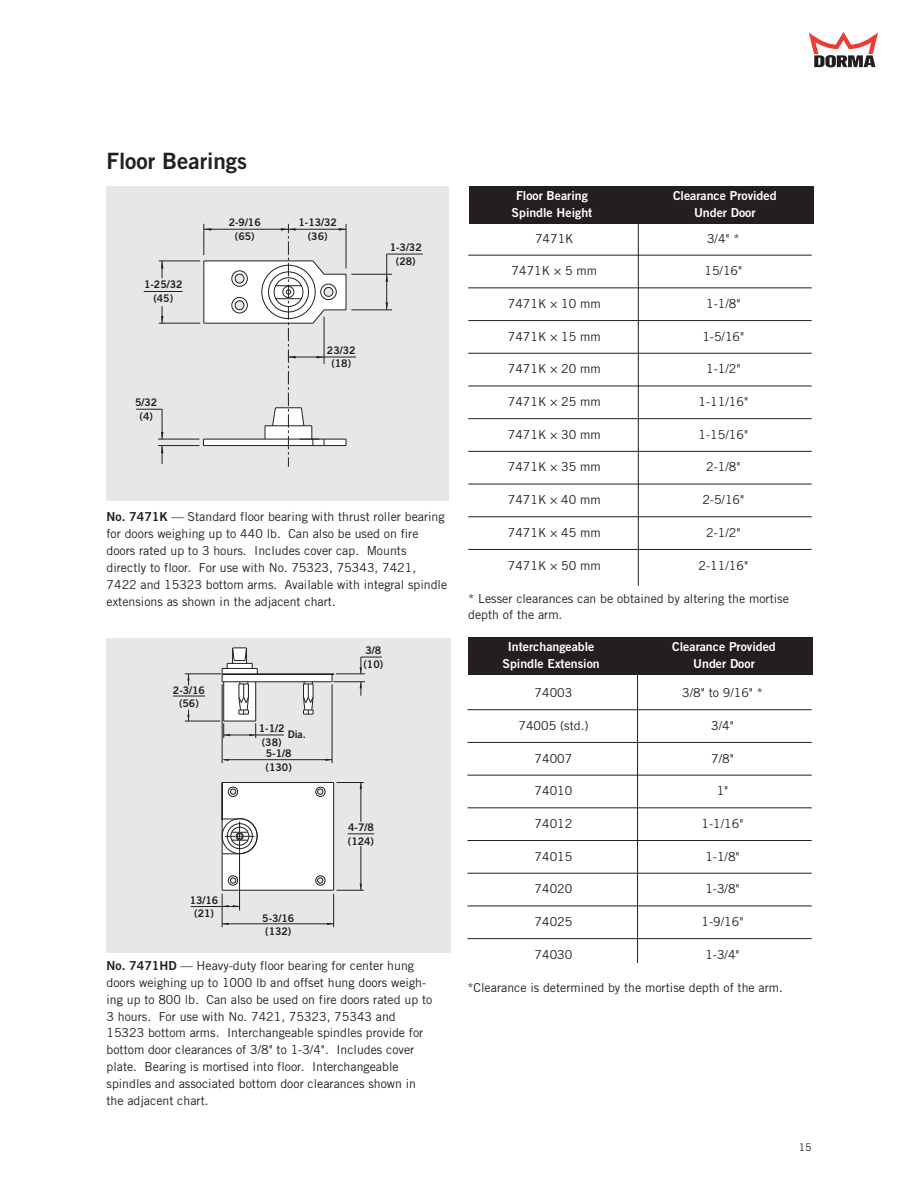
<style>
.page{position:relative;width:918px;height:1188px;background:#fff}
.page>*{position:absolute;margin:0;border:0;box-sizing:border-box;transform-origin:0 0}
.t1{font:22.5px "Trade Gothic LT Std Bd 2";color:#231f20}
.t2{font:12.3px/17px "Trade Gothic LT Std";color:#231f20}
.t3{font:12.3px "Trade Gothic LT Std Bd 2";color:#fff}
.t4{font:10.5px/13.5px "Trade Gothic LT Std Bd 2";color:#231f20;text-align:center}
.t5{font:10.5px "Trade Gothic LT Std";color:#231f20}
.s1{font-family:"Trade Gothic LT Std Bd 2"}
</style>
<div class="page">
<div style="left:107px;top:186px;width:342px;height:315px;background:#e6e7e9"></div>
<div style="left:107px;top:638px;width:344px;height:314px;background:#e6e7e9"></div>
<hr style="left:144px;top:291px;width:39px;height:1px;background:#231f20">
<hr style="left:159px;top:323px;width:41px;height:1px;background:#231f20">
<hr style="left:159px;top:261px;width:41px;height:1px;background:#231f20">
<hr style="left:387px;top:254px;width:36px;height:1px;background:#231f20">
<hr style="left:324px;top:357px;width:32px;height:1px;background:#231f20">
<hr style="left:386px;top:274px;width:1px;height:36px;background:#231f20">
<hr style="left:351px;top:310px;width:41px;height:1px;background:#231f20">
<hr style="left:351px;top:274px;width:41px;height:1px;background:#231f20">
<svg style="left:161px;top:306px;width:3px;height:17px"></svg>
<svg style="left:161px;top:261px;width:3px;height:17px"></svg>
<svg style="left:386px;top:254px;width:2px;height:28px"></svg>
<svg style="left:386px;top:302px;width:2px;height:8px"></svg>
<svg style="left:161px;top:446px;width:3px;height:18px"></svg>
<hr style="left:158px;top:439px;width:42px;height:1px;background:#231f20">
<hr style="left:158px;top:445px;width:42px;height:1px;background:#231f20">
<svg style="left:136px;top:409px;width:28px;height:30px"></svg>
<svg style="left:203px;top:224px;width:144px;height:243px"></svg>
<hr style="left:222px;top:924px;width:112px;height:1px;background:#231f20">
<hr style="left:222px;top:894px;width:1px;height:33px;background:#231f20">
<svg style="left:222px;top:923px;width:7px;height:2px"></svg>
<hr style="left:191px;top:906px;width:49px;height:1px;background:#231f20">
<svg style="left:222px;top:905px;width:17px;height:2px"></svg>
<hr style="left:333px;top:894px;width:1px;height:33px;background:#231f20">
<hr style="left:224px;top:759px;width:108px;height:1px;background:#231f20">
<hr style="left:222px;top:684px;width:1px;height:79px;background:#231f20">
<hr style="left:185px;top:721px;width:35px;height:1px;background:#231f20">
<hr style="left:185px;top:674px;width:36px;height:1px;background:#231f20">
<hr style="left:173px;top:696px;width:32px;height:1px;background:#231f20">
<svg style="left:187px;top:674px;width:3px;height:12px"></svg>
<svg style="left:187px;top:710px;width:3px;height:11px"></svg>
<hr style="left:332px;top:684px;width:1px;height:79px;background:#231f20">
<svg style="left:222px;top:648px;width:160px;height:90px"></svg>
<hr style="left:239px;top:851px;width:1px;height:59px;background:#231f20">
<svg style="left:222px;top:782px;width:152px;height:109px"></svg>
<div style="left:236px;top:833px;width:7px;height:7px;border:1px solid #231f20;border-radius:50%"></div>
<hr style="left:468px;top:255px;width:344px;height:1px;background:#231f20">
<hr style="left:468px;top:287px;width:344px;height:1px;background:#231f20">
<hr style="left:468px;top:320px;width:344px;height:1px;background:#231f20">
<hr style="left:468px;top:353px;width:344px;height:1px;background:#231f20">
<hr style="left:468px;top:386px;width:344px;height:1px;background:#231f20">
<hr style="left:468px;top:418px;width:344px;height:1px;background:#231f20">
<hr style="left:468px;top:451px;width:344px;height:1px;background:#231f20">
<hr style="left:468px;top:484px;width:344px;height:1px;background:#231f20">
<hr style="left:468px;top:516px;width:344px;height:1px;background:#231f20">
<hr style="left:468px;top:549px;width:344px;height:1px;background:#231f20">
<hr style="left:638px;top:191px;width:1px;height:395px;background:#231f20">
<div style="left:469px;top:186px;width:344px;height:38px;background:#231f20"></div>
<hr style="left:467px;top:709px;width:345px;height:1px;background:#231f20">
<hr style="left:467px;top:742px;width:345px;height:1px;background:#231f20">
<hr style="left:467px;top:775px;width:345px;height:1px;background:#231f20">
<hr style="left:467px;top:807px;width:345px;height:1px;background:#231f20">
<hr style="left:467px;top:840px;width:345px;height:1px;background:#231f20">
<hr style="left:467px;top:873px;width:345px;height:1px;background:#231f20">
<hr style="left:467px;top:906px;width:345px;height:1px;background:#231f20">
<hr style="left:467px;top:938px;width:345px;height:1px;background:#231f20">
<hr style="left:637px;top:643px;width:1px;height:320px;background:#231f20">
<div style="left:468px;top:638px;width:344px;height:37px;background:#231f20"></div>
<svg style="left:809px;top:32px;width:69px;height:35px"></svg>
<h1 class="t1" style="left:107px;top:153px;width:142px">Floor Bearings</h1>
<p class="t4" style="left:144px;top:279px;width:40px">1-25/32 (45)</p>
<p class="t4" style="left:135px;top:397px;width:24px">5/32 (4)</p>
<p class="t4" style="left:229px;top:217px;width:34px">2-9/16 (65)</p>
<p class="t4" style="left:299px;top:217px;width:40px">1-13/32 (36)</p>
<p class="t4" style="left:327px;top:344px;width:30px">23/32 (18)</p>
<p class="t4" style="left:390px;top:242px;width:34px">1-3/32 (28)</p>
<p class="t2" style="left:107px;top:509px;width:342px"><span class="s1">No. 7471K</span> — Standard floor bearing with thrust roller bearing for doors weighing up to 440 lb. Can also be used on fire doors rated up to 3 hours. Includes cover cap. Mounts directly to floor. For use with No. 75323, 75343, 7421, 7422 and 15323 bottom arms. Available with integral spindle extensions as shown in the adjacent chart.</p>
<p class="t4" style="left:173px;top:684px;width:34px">2-3/16 (56)</p>
<p class="t4" style="left:259px;top:723px;width:27px;text-align:left">1-1/2 (38)</p>
<p class="t4" style="left:288px;top:728px;width:20px">Dia.</p>
<p class="t4" style="left:266px;top:748px;width:28px;text-align:left">5-1/8 (130)</p>
<p class="t4" style="left:190px;top:894px;width:30px">13/16 (21)</p>
<p class="t4" style="left:262px;top:912px;width:34px;text-align:left">5-3/16 (132)</p>
<p class="t4" style="left:363px;top:645px;width:21px;text-align:left">3/8 (10)</p>
<p class="t4" style="left:348px;top:822px;width:28px;text-align:left">4-7/8 (124)</p>
<p class="t2" style="left:107px;top:958px;width:327px"><span class="s1">No. 7471HD</span> — Heavy-duty floor bearing for center hung doors weighing up to 1000 lb and offset hung doors weigh&shy;ing up to 800 lb. Can also be used on fire doors rated up to 3 hours. For use with No. 7421, 75323, 75343 and 15323 bottom arms. Interchangeable spindles provide for bottom door clearances of 3/8" to 1-3/4". Includes cover plate. Bearing is mortised into floor. Interchangeable spindles and associated bottom door clearances shown in the adjacent chart.</p>
<p class="t3" style="left:516px;top:191px;width:73px">Floor Bearing</p>
<p class="t3" style="left:673px;top:191px;width:105px">Clearance Provided</p>
<p class="t3" style="left:512px;top:208px;width:82px">Spindle Height</p>
<p class="t3" style="left:694px;top:208px;width:63px">Under Door</p>
<p class="t2" style="left:535px;top:231px;width:40px">7471K</p>
<p class="t2" style="left:707px;top:231px;width:34px">3/4" *</p>
<p class="t2" style="left:512px;top:263px;width:87px">7471K × 5 mm</p>
<p class="t2" style="left:704px;top:263px;width:39px">15/16"</p>
<p class="t2" style="left:508px;top:296px;width:94px">7471K × 10 mm</p>
<p class="t2" style="left:706px;top:296px;width:36px">1-1/8"</p>
<p class="t2" style="left:508px;top:329px;width:94px">7471K × 15 mm</p>
<p class="t2" style="left:702px;top:329px;width:43px">1-5/16"</p>
<p class="t2" style="left:508px;top:362px;width:94px">7471K × 20 mm</p>
<p class="t2" style="left:706px;top:362px;width:36px">1-1/2"</p>
<p class="t2" style="left:508px;top:394px;width:94px">7471K × 25 mm</p>
<p class="t2" style="left:699px;top:394px;width:51px">1-11/16"</p>
<p class="t2" style="left:508px;top:427px;width:94px">7471K × 30 mm</p>
<p class="t2" style="left:699px;top:427px;width:51px">1-15/16"</p>
<p class="t2" style="left:508px;top:460px;width:94px">7471K × 35 mm</p>
<p class="t2" style="left:706px;top:460px;width:36px">2-1/8"</p>
<p class="t2" style="left:508px;top:492px;width:94px">7471K × 40 mm</p>
<p class="t2" style="left:702px;top:492px;width:43px">2-5/16"</p>
<p class="t2" style="left:508px;top:525px;width:94px">7471K × 45 mm</p>
<p class="t2" style="left:706px;top:525px;width:36px">2-1/2"</p>
<p class="t2" style="left:508px;top:558px;width:94px">7471K × 50 mm</p>
<p class="t2" style="left:699px;top:558px;width:51px">2-11/16"</p>
<p class="t2" style="left:468px;top:591px;width:322px">* Lesser clearances can be obtained by altering the mortise depth of the arm.</p>
<p class="t3" style="left:508px;top:643px;width:88px">Interchangeable</p>
<p class="t3" style="left:672px;top:643px;width:105px">Clearance Provided</p>
<p class="t3" style="left:503px;top:659px;width:99px">Spindle Extension</p>
<p class="t3" style="left:693px;top:659px;width:63px">Under Door</p>
<p class="t2" style="left:535px;top:685px;width:39px">74003</p>
<p class="t2" style="left:682px;top:685px;width:82px">3/8" to 9/16" *</p>
<p class="t2" style="left:519px;top:718px;width:72px">74005 (std.)</p>
<p class="t2" style="left:711px;top:718px;width:24px">3/4"</p>
<p class="t2" style="left:535px;top:751px;width:39px">74007</p>
<p class="t2" style="left:711px;top:751px;width:24px">7/8"</p>
<p class="t2" style="left:535px;top:783px;width:39px">74010</p>
<p class="t2" style="left:717px;top:783px;width:13px">1"</p>
<p class="t2" style="left:535px;top:816px;width:39px">74012</p>
<p class="t2" style="left:702px;top:816px;width:43px">1-1/16"</p>
<p class="t2" style="left:535px;top:849px;width:39px">74015</p>
<p class="t2" style="left:705px;top:849px;width:36px">1-1/8"</p>
<p class="t2" style="left:535px;top:882px;width:39px">74020</p>
<p class="t2" style="left:705px;top:882px;width:36px">1-3/8"</p>
<p class="t2" style="left:535px;top:914px;width:39px">74025</p>
<p class="t2" style="left:702px;top:914px;width:43px">1-9/16"</p>
<p class="t2" style="left:535px;top:947px;width:39px">74030</p>
<p class="t2" style="left:705px;top:947px;width:36px">1-3/4"</p>
<p class="t2" style="left:467px;top:980px;width:317px">*Clearance is determined by the mortise depth of the arm.</p>
<p class="t5" style="left:799px;top:1143px;width:14px">15</p>
</div>
